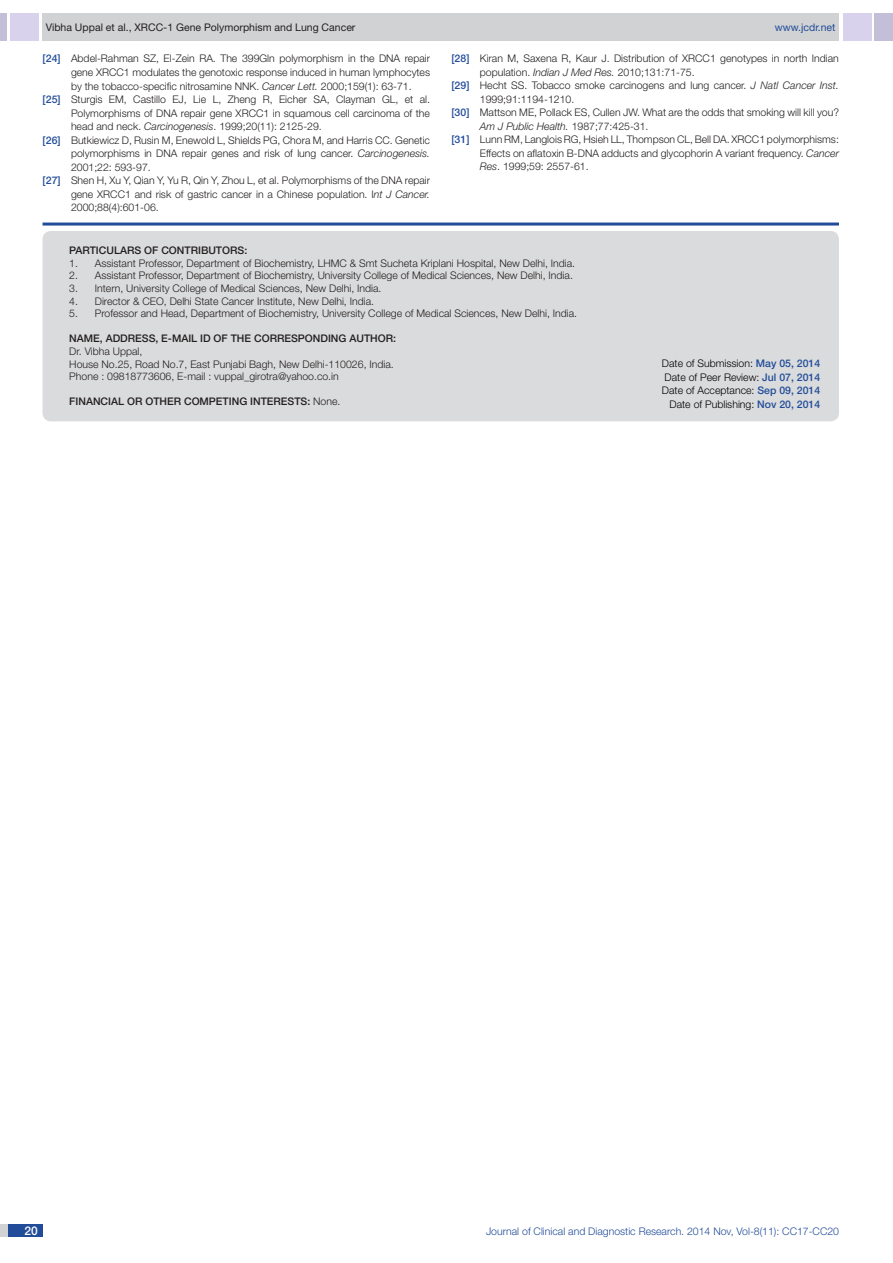
<style>
.page{position:relative;width:893px;height:1263px;background:#fff}
.page>*{position:absolute;margin:0;border:0;box-sizing:border-box;transform-origin:0 0}
.t1{font:500 12px "Helvetica Neue";color:#fff}
.con_particulars{font:300 10.5px "Helvetica Neue";color:#231f20}
.t2{font:300 10.5px "Helvetica Neue";color:#000}
.con_particulars-2{font:500 10.5px "Helvetica Neue";color:#231f20}
.t3{font:300 10.5px "Helvetica Neue";color:#214c99}
.t4{font:10.5px "Helvetica Neue";color:#231f20}
.t5{font:italic 300 10.5px "Helvetica Neue";color:#231f20}
.t6{font:10.5px "Helvetica Neue";color:#214c99}
.s1{font-weight:500;color:#214c99}
.s2{font-style:italic}
.s3{font-style:normal}
.s4{font-weight:500}
</style>
<div class="page">
<div style="left:0;top:13px;width:7px;height:28px;background:#c3bfd8"></div>
<div style="left:10px;top:13px;width:29px;height:28px;background:#d9d2ec"></div>
<div style="left:43px;top:13px;width:796px;height:28px;background:#d1d2d4"></div>
<div style="left:875px;top:13px;width:18px;height:28px;background:#c3bfd8"></div>
<div style="left:843px;top:13px;width:29px;height:28px;background:#d9d2ec"></div>
<div style="left:0;top:1224px;width:43px;height:13px;background:#d1d2d4"></div>
<div style="left:8px;top:1224px;width:35px;height:13px;background:#214c99"></div>
<hr style="left:43px;top:223px;width:796px;height:3px;background:#214c99">
<div style="left:43px;top:231px;width:796px;height:190px;background:#dadbdc;border-radius:9px"></div>
<p class="t4" style="left:46px;top:21px;width:311px">Vibha Uppal et al., XRCC-1 Gene Polymorphism and Lung Cancer</p>
<p class="t6" style="left:775px;top:21px;width:62px">www.jcdr.net</p>
<p class="con_particulars" style="left:43px;top:52px;width:389px"><span class="s1">[24]</span> Abdel-Rahman SZ, El-Zein RA. The 399Gln polymorphism in the DNA repair</p>
<p class="con_particulars" style="left:71px;top:66px;width:361px">gene XRCC1 modulates the genotoxic response induced in human lymphocytes</p>
<p class="con_particulars" style="left:71px;top:79px;width:342px">by the tobacco-specific nitrosamine NNK. <span class="s2">Cancer Lett.</span> 2000;159(1): 63-71.</p>
<p class="con_particulars" style="left:43px;top:93px;width:389px"><span class="s1">[25]</span> Sturgis EM, Castillo EJ, Lie L, Zheng R, Eicher SA, Clayman GL, et al.</p>
<p class="con_particulars" style="left:71px;top:107px;width:361px">Polymorphisms of DNA repair gene XRCC1 in squamous cell carcinoma of the</p>
<p class="con_particulars" style="left:71px;top:120px;width:252px">head and neck. <span class="s2">Carcinogenesis</span>. 1999;20(11): 2125-29.</p>
<p class="con_particulars" style="left:43px;top:134px;width:389px"><span class="s1">[26]</span> Butkiewicz D, Rusin M, Enewold L, Shields PG, Chora M, and Harris CC. Genetic</p>
<p class="con_particulars" style="left:71px;top:147px;width:361px">polymorphisms in DNA repair genes and risk of lung cancer. <span class="s2">Carcinogenesis.</span></p>
<p class="con_particulars" style="left:71px;top:161px;width:81px">2001;22: 593-97.</p>
<p class="con_particulars" style="left:43px;top:174px;width:389px"><span class="s1">[27]</span> Shen H, Xu Y, Qian Y, Yu R, Qin Y, Zhou L, et al. Polymorphisms of the DNA repair</p>
<p class="con_particulars" style="left:71px;top:188px;width:361px">gene XRCC1 and risk of gastric cancer in a Chinese population. I<span class="s2">nt J Cancer.</span></p>
<p class="con_particulars" style="left:71px;top:201px;width:89px">2000;88(4):601-06.</p>
<p class="con_particulars" style="left:451px;top:52px;width:389px"><span class="s1">[28]</span> Kiran M, Saxena R, Kaur J. Distribution of XRCC1 genotypes in north Indian</p>
<p class="con_particulars" style="left:480px;top:66px;width:216px">population. <span class="s2">Indian J Med Res.</span> 2010;131:71-75.</p>
<p class="con_particulars" style="left:451px;top:79px;width:389px"><span class="s1">[29]</span> Hecht SS. Tobacco smoke carcinogens and lung cancer. <span class="s2">J Natl Cancer Inst.</span></p>
<p class="con_particulars" style="left:480px;top:93px;width:96px">1999;91:1194-1210.</p>
<p class="con_particulars" style="left:451px;top:106px;width:389px"><span class="s1">[30]</span> Mattson ME, Pollack ES, Cullen JW. What are the odds that smoking will kill you?</p>
<p class="t5" style="left:480px;top:120px;width:170px">Am J Public Health. <span class="s3">1987;77:425-31.</span></p>
<p class="con_particulars" style="left:451px;top:133px;width:389px"><span class="s1">[31]</span> Lunn RM, Langlois RG, Hsieh LL, Thompson CL, Bell DA. XRCC1 polymorphisms:</p>
<p class="con_particulars" style="left:480px;top:147px;width:361px">Effects on aflatoxin B-DNA adducts and glycophorin A variant frequency. <span class="s2">Cancer</span></p>
<p class="con_particulars" style="left:480px;top:160px;width:110px"><span class="s2">Res</span>. 1999;59: 2557-61.</p>
<p class="con_particulars-2" style="left:69px;top:244px;width:7px">PARTI</p>
<p class="con_particulars-2" style="left:99px;top:244px;width:23px">CULAR</p>
<p class="con_particulars-2" style="left:134px;top:244px;width:42px">S OF CONTRI</p>
<p class="con_particulars-2" style="left:201px;top:244px;width:24px">BUTOR</p>
<p class="con_particulars-2" style="left:238px;top:244px;width:11px">S:</p>
<p class="con_particulars" style="left:69px;top:257px;width:507px">1. Assistant Professor, Department of Biochemistry, LHMC &amp; Smt Sucheta Kriplani Hospital, New Delhi, India.</p>
<p class="con_particulars" style="left:69px;top:269px;width:505px">2. Assistant Professor, Department of Biochemistry, University College of Medical Sciences, New Delhi, India.</p>
<p class="con_particulars" style="left:69px;top:282px;width:314px">3. Intern, University College of Medical Sciences, New Delhi, India.</p>
<p class="con_particulars" style="left:69px;top:294px;width:306px">4. Director &amp; CEO, Delhi State Cancer Institute, New Delhi, India.</p>
<p class="con_particulars" style="left:69px;top:307px;width:509px">5. Professor and Head, Department of Biochemistry, University College of Medical Sciences, New Delhi, India.</p>
<p class="con_particulars-2" style="left:69px;top:332px;width:45px">NAME, ADDRE</p>
<p class="con_particulars-2" style="left:142px;top:332px;width:46px">SS, E-MAIL</p>
<p class="con_particulars-2" style="left:200px;top:332px;width:39px">ID OF THE</p>
<p class="con_particulars-2" style="left:254px;top:332px;width:16px">CORRE</p>
<p class="con_particulars-2" style="left:291px;top:332px;width:15px">SPONDIN</p>
<p class="con_particulars-2" style="left:338px;top:332px;width:34px">G AUTHOR</p>
<p class="con_particulars-2" style="left:393px;top:332px;width:4px">:</p>
<p class="con_particulars" style="left:69px;top:345px;width:75px">Dr. Vibha Uppal,</p>
<p class="con_particulars" style="left:69px;top:357px;width:326px">House No.25, Road No.7, East Punjabi Bagh, New Delhi-110026, India.</p>
<p class="con_particulars" style="left:69px;top:370px;width:271px">Phone : 09818773606, E-mail : vuppal_girotra@yahoo.co.in</p>
<p class="con_particulars-2" style="left:69px;top:395px;width:85px">Financial OR OTHER</p>
<p class="con_particulars-2" style="left:184px;top:395px;width:32px">COMPETIN</p>
<p class="con_particulars-2" style="left:239px;top:395px;width:18px">G INTERE</p>
<p class="con_particulars" style="left:288px;top:395px;width:54px"><span class="s4">STS:</span> None.</p>
<p class="t2" style="left:662px;top:357px;width:160px">Date of Submission: <span class="s1">May 05, 2014</span></p>
<p class="t2" style="left:665px;top:371px;width:157px">Date of Peer Review: <span class="s1">Jul 07, 2014</span></p>
<p class="t2" style="left:662px;top:384px;width:160px">Date of Acceptance: <span class="s1">Sep 09, 2014</span></p>
<p class="t2" style="left:669px;top:398px;width:152px">Date of Publishing: <span class="s1">Nov 20, 2014</span></p>
<p class="t1" style="left:24px;top:1223px;width:15px">20</p>
<p class="t3" style="left:486px;top:1225px;width:355px">Journal of Clinical and Diagnostic Research. 2014 Nov, Vol-8(11): CC17-CC20</p>
</div>
